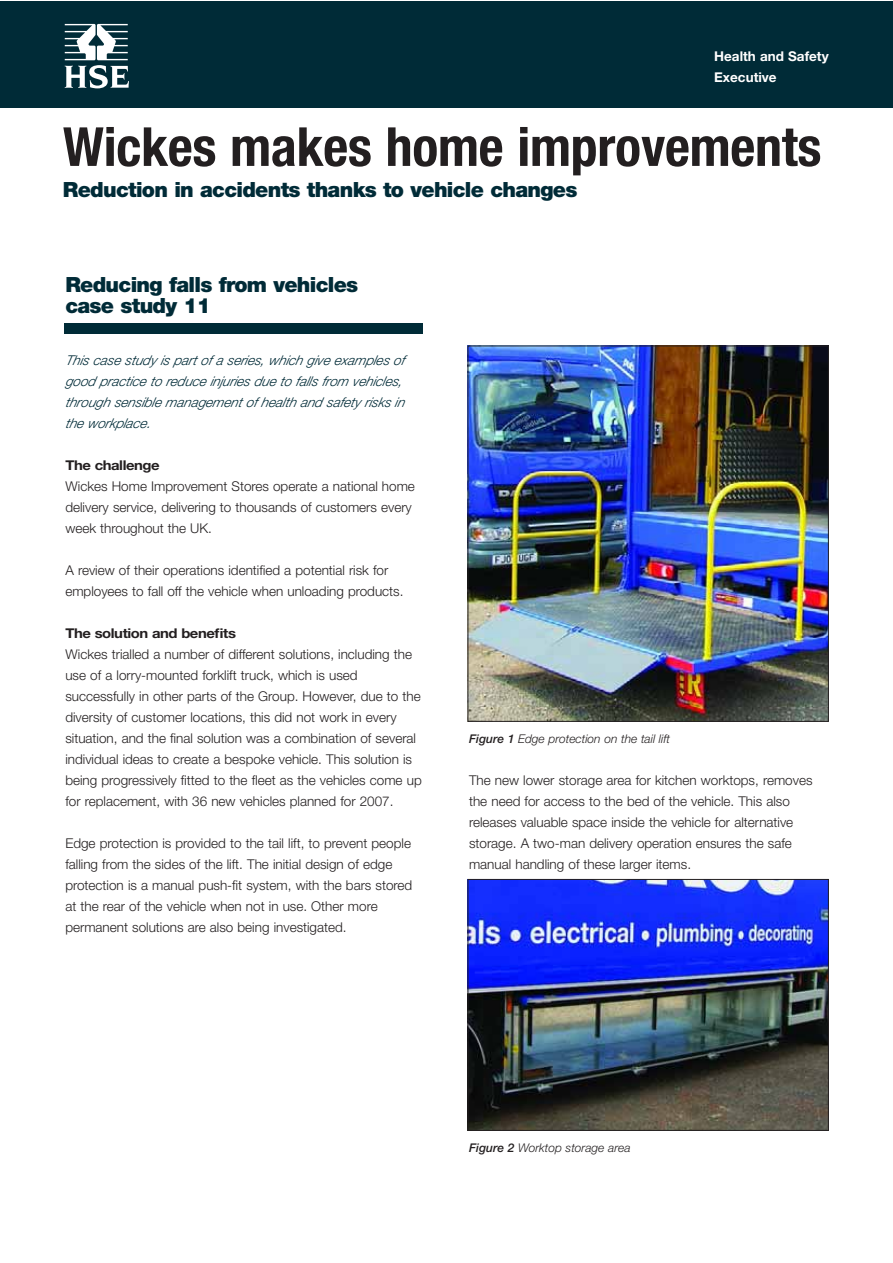
<style>
.page{position:relative;width:893px;height:1263px;background:#fff}
.page>*{position:absolute;margin:0;border:0;box-sizing:border-box;transform-origin:0 0}
.t1{font:700 condensed 54px "Helvetica Neue";letter-spacing:-.005em;color:#231f20}
.t2{font:900 21px/21px "Helvetica Neue";letter-spacing:-.035em;color:#002b37}
.t3{font:300 13.5px/21px "Helvetica Neue";color:#231f20}
.t4{font:italic 300 13.5px/21px "Helvetica Neue";color:#002b37}
.t5{font:700 13.5px "Helvetica Neue";letter-spacing:-.03em;color:#231f20;scale:1.1 1}
.t6{font:700 13.5px/21px "Helvetica Neue";color:#fff}
.t7{font:italic 300 12px "Helvetica Neue";color:#231f20}
.s1{font-weight:500}
</style>
<div class="page">
<div style="left:64px;top:324px;width:358px;height:10px;background:#002b37"></div>
<div style="left:0;top:2px;width:892px;height:106px;background:#002b37"></div>
<svg style="left:65px;top:24px;width:64px;height:64px"></svg>
<img style="left:469px;top:881px;width:357px;height:248px">
<div style="left:467px;top:879px;width:361px;height:252px;border:1px solid #231f20"></div>
<img style="left:469px;top:348px;width:357px;height:372px">
<div style="left:467px;top:346px;width:361px;height:376px;border:1px solid #231f20"></div>
<p class="t6" style="left:714px;top:47px;width:116px">Health and Safety<br>Executive</p>
<h1 class="t1" style="left:63px;top:127px;width:760px">Wickes makes home improvements</h1>
<h2 class="t2" style="left:63px;top:181px;width:516px">Reduction in accidents thanks to vehicle changes</h2>
<h2 class="t2" style="left:65px;top:276px;width:294px">Reducing falls from vehicles case study 11</h2>
<p class="t4" style="left:65px;top:351px;width:343px">This case study is part of a series, which give examples of good practice to reduce injuries due to falls from vehicles, through sensible management of health and safety risks in the workplace.</p>
<p class="t5" style="left:65px;top:460px;width:87px">The challenge</p>
<p class="t3" style="left:65px;top:477px;width:351px">Wickes Home Improvement Stores operate a national home delivery service, delivering to thousands of customers every week throughout the UK.</p>
<p class="t3" style="left:65px;top:561px;width:339px">A review of their operations identified a potential risk for employees to fall off the vehicle when unloading products.</p>
<p class="t5" style="left:65px;top:628px;width:157px">The solution and benefits</p>
<p class="t3" style="left:65px;top:645px;width:358px">Wickes trialled a number of different solutions, including the use of a lorry-mounted forklift truck, which is used successfully in other parts of the Group. However, due to the diversity of customer locations, this did not work in every situation, and the final solution was a combination of several individual ideas to create a bespoke vehicle. This solution is being progressively fitted to the fleet as the vehicles come up for replacement, with 36 new vehicles planned for 2007.</p>
<p class="t3" style="left:65px;top:834px;width:348px">Edge protection is provided to the tail lift, to prevent people falling from the sides of the lift. The initial design of edge protection is a manual push-fit system, with the bars stored at the rear of the vehicle when not in use. Other more permanent solutions are also being investigated.</p>
<p class="t7" style="left:469px;top:734px;width:202px"><span class="s1">Figure 1</span> Edge protection on the tail lift</p>
<p class="t3" style="left:469px;top:771px;width:345px">The new lower storage area for kitchen worktops, removes the need for access to the bed of the vehicle. This also releases valuable space inside the vehicle for alternative storage. A two-man delivery operation ensures the safe manual handling of these larger items.</p>
<p class="t7" style="left:469px;top:1143px;width:163px"><span class="s1">Figure 2</span> Worktop storage area</p>
</div>
